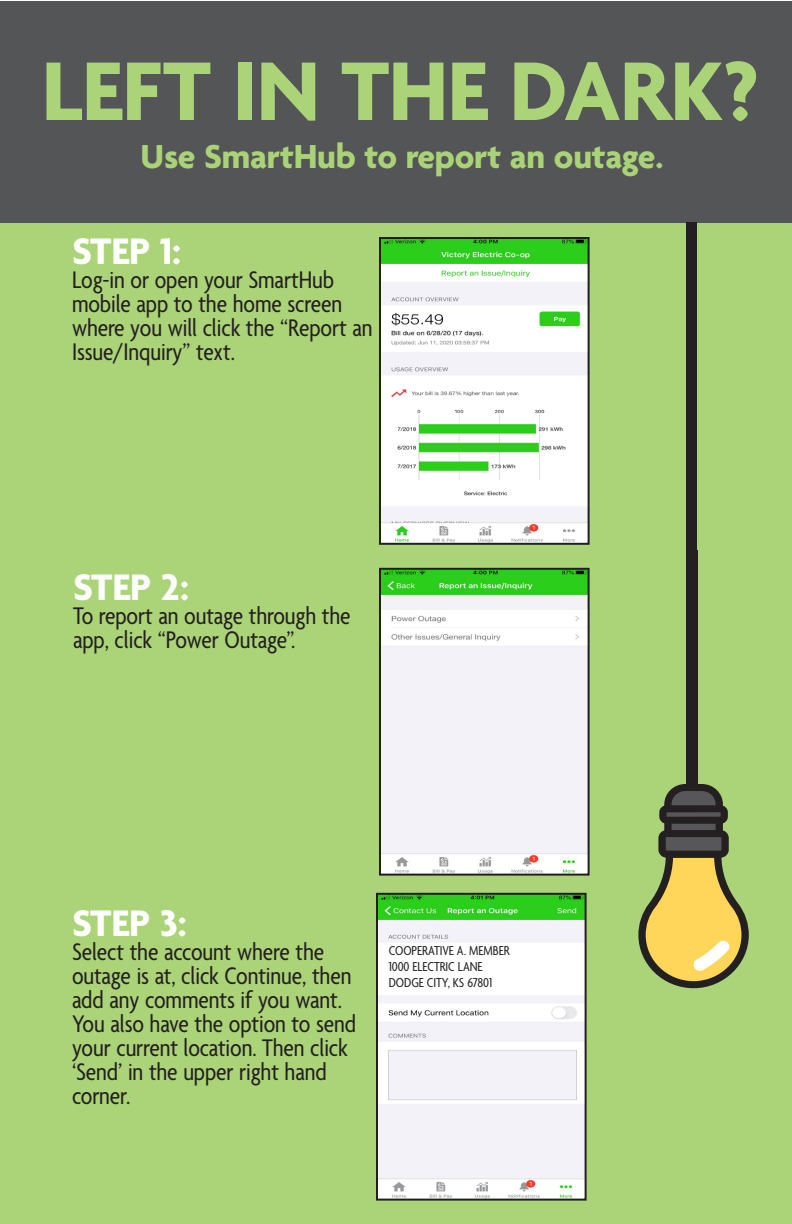
<style>
.page{position:relative;width:792px;height:1224px;background:#fff}
.page>*{position:absolute;margin:0;border:0;box-sizing:border-box;transform-origin:0 0}
.Subhead{font:700 90px "Agenda";letter-spacing:-.005em;color:#abd378}
.Subhead-2{font:700 40px "Agenda";letter-spacing:-.005em;color:#fff}
.Subhead-3{font:700 40px "Agenda";color:#fcfdfe}
.Subhead-4{font:700 36px "Agenda";letter-spacing:-.005em;color:#aad378}
.Co-op_Box_Text_no_i{font:condensed 26px/24px "Agenda";letter-spacing:-.005em;color:#231f20}
.Co-op_Box_Text_no_i-2{font:condensed 14px "Agenda";letter-spacing:-.005em;color:#231f20}
</style>
<div class="page">
<div style="left:0;top:216px;width:792px;height:1008px;background:#abd378"></div>
<div style="left:0;top:1px;width:792px;height:221px;background:#535556"></div>
<img style="left:382px;top:240px;width:205px;height:302px">
<div style="left:379px;top:237px;width:211px;height:308px;border:2px solid #231f20"></div>
<svg style="left:638px;top:784px;width:111px;height:204px"></svg>
<div style="left:690px;top:550px;width:7px;height:238px;background:#241f21"></div>
<img style="left:379px;top:896px;width:205px;height:302px">
<div style="left:376px;top:893px;width:211px;height:308px;border:2px solid #231f20"></div>
<div style="left:686px;top:222px;width:12px;height:563px;background:#241f21"></div>
<img style="left:382px;top:571px;width:205px;height:302px">
<div style="left:379px;top:568px;width:211px;height:308px;border:2px solid #231f20"></div>
<div style="left:382px;top:945px;width:197px;height:46px;background:#fff"></div>
<p class="Subhead" style="left:42px;top:43px;width:719px">LEFT IN THE DARK?</p>
<p class="Subhead-4" style="left:141px;top:137px;width:524px">Use SmartHub to report an outage.</p>
<p class="Subhead-2" style="left:72px;top:230px;width:110px">STEP 1:</p>
<p class="Co-op_Box_Text_no_i" style="left:72px;top:269px;width:264px">Log-in or open your SmartHub</p>
<p class="Co-op_Box_Text_no_i" style="left:72px;top:293px;width:302px">mobile app to the home screen where you will click the “Report an<br>Issue/Inquiry” text.</p>
<p class="Subhead-3" style="left:73px;top:566px;width:118px">STEP 2:</p>
<p class="Co-op_Box_Text_no_i" style="left:73px;top:605px;width:279px">To report an outage through the app, click “Power Outage”.</p>
<p class="Subhead-2" style="left:72px;top:902px;width:116px">STEP 3:</p>
<p class="Co-op_Box_Text_no_i" style="left:72px;top:941px;width:254px">Select the account where the</p>
<p class="Co-op_Box_Text_no_i" style="left:72px;top:965px;width:286px">outage is at, click Continue, then add any comments if you want.<br>You also have the option to send your current location. Then click ‘Send’ in the upper right hand corner.</p>
<p class="Co-op_Box_Text_no_i-2" style="left:389px;top:943px;width:122px">COOPERATIVE A. MEMBER</p>
<p class="Co-op_Box_Text_no_i-2" style="left:389px;top:959px;width:95px">1000 ELECTRIC LANE</p>
<p class="Co-op_Box_Text_no_i-2" style="left:389px;top:975px;width:105px">DODGE CITY, KS 67801</p>
</div>
